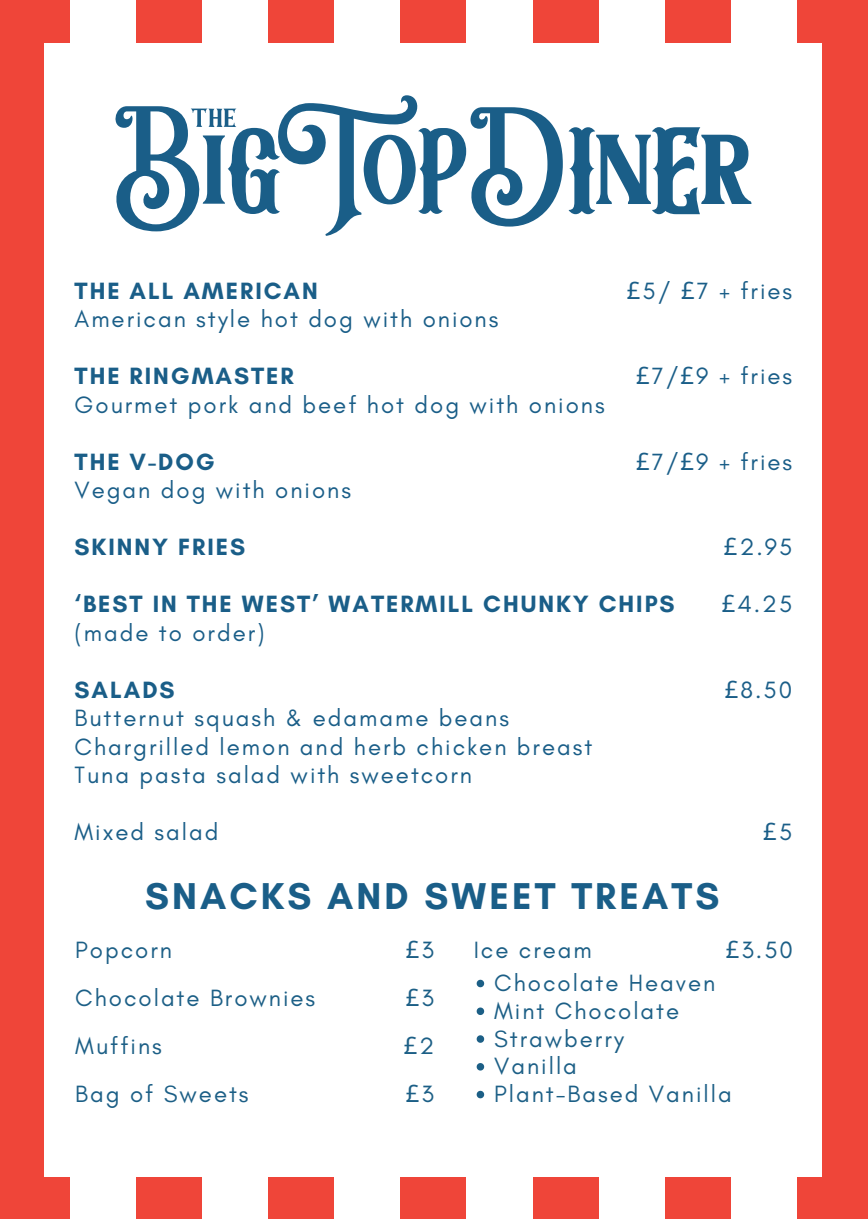
<style>
.page{position:relative;width:868px;height:1219px;background:#fff}
.page>*{position:absolute;margin:0;border:0;box-sizing:border-box;transform-origin:0 0}
.t1{font:700 38.05px "Glacial Indifference";letter-spacing:.08em;color:#1a5e88}
.t2{font:24px "Glacial Indifference";letter-spacing:.08em;color:#1a5e88}
.t3{font:24px "Glacial Indifference";letter-spacing:.08em;color:#1c5f86}
.t4{font:700 24px "Glacial Indifference";letter-spacing:.08em;color:#1a5e88}
.t5{font:24px "Noto Sans";color:#1c5f86}
.t6{font:24px "Noto Sans";color:#1a5e88}
.s1{font-family:"Noto Sans"}
.s2{font-family:"Glacial Indifference"}
</style>
<div class="page">
<div style="left:797px;top:0;width:70px;height:1218px;background:#ef4539"></div>
<div style="left:136px;top:0;width:66px;height:1218px;background:#ef4539"></div>
<div style="left:268px;top:0;width:66px;height:1218px;background:#ef4539"></div>
<div style="left:401px;top:0;width:65px;height:1218px;background:#ef4539"></div>
<div style="left:533px;top:0;width:66px;height:1218px;background:#ef4539"></div>
<div style="left:665px;top:0;width:66px;height:1218px;background:#ef4539"></div>
<div style="left:0;top:0;width:70px;height:1218px;background:#ef4539"></div>
<div style="left:45px;top:43px;width:777px;height:1134px;background:#fff"></div>
<svg style="left:470px;top:107px;width:281px;height:119px"></svg>
<svg style="left:115px;top:95px;width:351px;height:141px"></svg>
<svg style="left:477px;top:979px;width:7px;height:8px"></svg>
<svg style="left:477px;top:1007px;width:7px;height:8px"></svg>
<svg style="left:477px;top:1035px;width:7px;height:7px"></svg>
<svg style="left:477px;top:1063px;width:7px;height:7px"></svg>
<svg style="left:477px;top:1090px;width:7px;height:8px"></svg>
<h1 class="t2" style="left:627px;top:276px;width:167px"><span class="s1">£</span>5/ <span class="s1">£</span>7 + fries</h1>
<p class="t4" style="left:75px;top:276px;width:245px">THE ALL AMERICAN</p>
<p class="t2" style="left:75px;top:304px;width:425px">American style hot dog with onions</p>
<p class="t4" style="left:75px;top:361px;width:221px">THE RINGMASTER</p>
<p class="t2" style="left:75px;top:390px;width:532px">Gourmet pork and beef hot dog with onions</p>
<p class="t4" style="left:75px;top:447px;width:142px">THE V-DOG</p>
<p class="t2" style="left:75px;top:475px;width:278px">Vegan dog with onions</p>
<p class="t4" style="left:75px;top:532px;width:172px">SKINNY FRIES</p>
<h2 class="t4" style="left:75px;top:589px;width:602px">‘BEST IN THE WEST’ WATERMILL CHUNKY CHIPS</h2>
<p class="t2" style="left:75px;top:618px;width:191px">(made to order)</p>
<p class="t4" style="left:75px;top:675px;width:102px">SALADS</p>
<p class="t2" style="left:75px;top:703px;width:436px">Butternut squash &amp; edamame beans</p>
<p class="t2" style="left:75px;top:732px;width:519px">Chargrilled lemon and herb chicken breast</p>
<p class="t2" style="left:75px;top:760px;width:399px">Tuna pasta salad with sweetcorn</p>
<p class="t2" style="left:75px;top:817px;width:145px">Mixed salad</p>
<p class="t2" style="left:636px;top:361px;width:157px"><span class="s1">£</span>7/<span class="s1">£</span>9 + fries</p>
<p class="t2" style="left:636px;top:447px;width:157px"><span class="s1">£</span>7/<span class="s1">£</span>9 + fries</p>
<p class="t2" style="left:724px;top:532px;width:70px"><span class="s1">£</span>2.95</p>
<p class="t2" style="left:722px;top:589px;width:72px"><span class="s1">£</span>4.25</p>
<p class="t2" style="left:725px;top:675px;width:69px"><span class="s1">£</span>8.50</p>
<p class="t6" style="left:763px;top:814px;width:30px">£<span class="s2">5</span></p>
<p class="t1" style="left:145px;top:873px;width:576px">SNACKS AND SWEET TREATS</p>
<p class="t3" style="left:75px;top:935px;width:98px">Popcorn</p>
<p class="t3" style="left:75px;top:983px;width:241px">Chocolate Brownies</p>
<p class="t3" style="left:75px;top:1031px;width:88px">Muffins</p>
<p class="t3" style="left:75px;top:1079px;width:175px">Bag of Sweets</p>
<p class="t5" style="left:406px;top:932px;width:30px">£<span class="s2">3</span></p>
<p class="t3" style="left:474px;top:935px;width:120px">Ice cream</p>
<p class="t3" style="left:726px;top:935px;width:69px"><span class="s1">£</span>3.50</p>
<p class="t5" style="left:406px;top:980px;width:30px">£<span class="s2">3</span></p>
<p class="t5" style="left:404px;top:1028px;width:32px">£<span class="s2">2</span></p>
<p class="t5" style="left:406px;top:1076px;width:30px">£<span class="s2">3</span></p>
<p class="t3" style="left:494px;top:968px;width:223px">Chocolate Heaven</p>
<p class="t3" style="left:494px;top:995px;width:187px">Mint Chocolate</p>
<p class="t3" style="left:494px;top:1023px;width:131px">Strawberry</p>
<p class="t3" style="left:494px;top:1051px;width:84px">Vanilla</p>
<p class="t3" style="left:494px;top:1079px;width:239px">Plant-Based Vanilla</p>
</div>
